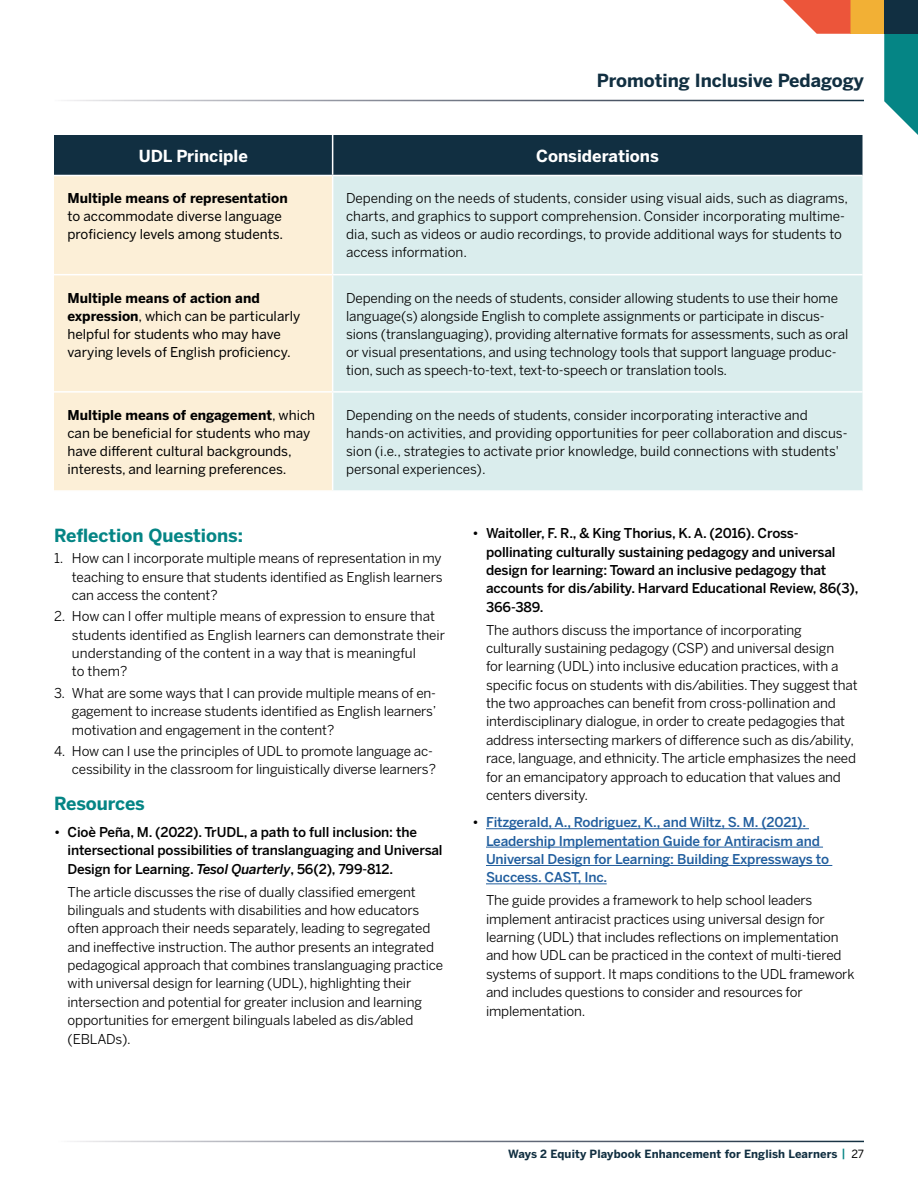
<style>
.page{position:relative;width:918px;height:1188px;background:#fff}
.page>*{position:absolute;margin:0;border:0;box-sizing:border-box;transform-origin:0 0}
.t1{font:700 18px "Benton Sans";color:#058585}
.t2{font:700 18px "Benton Sans";color:#112f41}
.t3{font:700 16.5px "Benton Sans";color:#fff}
.t4{font:13.5px/18.3px "Benton Sans";letter-spacing:-.01em;color:#000}
.t5{font:500 13.5px/18.3px "Benton Sans";letter-spacing:-.01em;color:#000}
.t6{font:13.5px/18px "Benton Sans";color:#000}
.t7{font:500 13.5px/18.3px "Benton Sans";letter-spacing:-.01em;color:#215e9e}
.t8{font:700 13.5px "Benton Sans";color:#000}
.t9{font:700 11.25px "Benton Sans";letter-spacing:.01em;color:#112f41}
.s1{font-weight:700}
.s2{font-style:italic}
.s3{color:#000}
.s4{font-weight:500;color:#058585}
.s5{font-weight:400;color:#000}
</style>
<div class="page">
<div style="left:850px;top:0;width:34px;height:34px;background:#f2b035"></div>
<svg style="left:783px;top:0;width:67px;height:34px"></svg>
<svg style="left:884px;top:34px;width:34px;height:101px"></svg>
<div style="left:884px;top:0;width:34px;height:34px;background:#112f41"></div>
<hr style="left:486px;top:828px;width:323px;height:1px;background:#215e9e">
<hr style="left:486px;top:847px;width:337px;height:1px;background:#215e9e">
<hr style="left:486px;top:865px;width:346px;height:1px;background:#215e9e">
<hr style="left:486px;top:884px;width:121px;height:1px;background:#215e9e">
<div style="left:54px;top:135px;width:808px;height:40px;background:#112f41"></div>
<div style="left:54px;top:176px;width:278px;height:314px;background:#fcefd7"></div>
<div style="left:333px;top:176px;width:529px;height:314px;background:#daeded"></div>
<hr style="left:332px;top:135px;width:1px;height:40px;background:#fff">
<hr style="left:54px;top:274px;width:279px;height:1px;background:#fff">
<hr style="left:333px;top:274px;width:529px;height:1px;background:#fff">
<hr style="left:54px;top:391px;width:279px;height:2px;background:#fff">
<hr style="left:333px;top:391px;width:529px;height:2px;background:#fff">
<h1 class="t2" style="left:597px;top:70px;width:269px">Promoting Inclusive Pedagogy</h1>
<p class="t3" style="left:139px;top:146px;width:111px">UDL Principle</p>
<p class="t3" style="left:536px;top:146px;width:124px">Considerations</p>
<p class="t8" style="left:68px;top:190px;width:222px">Multiple means of representation</p>
<p class="t6" style="left:68px;top:207px;width:217px">to accommodate diverse language proficiency levels among students.</p>
<p class="t4" style="left:346px;top:189px;width:504px">Depending on the needs of students, consider using visual aids, such as diagrams, charts, and graphics to support comprehension. Consider incorporating multime&shy;dia, such as videos or audio recordings, to provide additional ways for students to access information.</p>
<p class="t6" style="left:68px;top:288px;width:234px"><span class="s1">Multiple means of action and expression</span>, which can be particularly helpful for students who may have varying levels of English proficiency.</p>
<p class="t4" style="left:346px;top:288px;width:504px">Depending on the needs of students, consider allowing students to use their home language(s) alongside English to complete assignments or participate in discus&shy;sions (translanguaging), providing alternative formats for assessments, such as oral or visual presentations, and using technology tools that support language produc&shy;tion, such as speech-to-text, text-to-speech or translation tools.</p>
<p class="t6" style="left:68px;top:406px;width:249px"><span class="s1">Multiple means of engagement</span>, which can be beneficial for students who may have different cultural backgrounds, interests, and learning preferences.</p>
<p class="t4" style="left:346px;top:406px;width:503px">Depending on the needs of students, consider incorporating interactive and hands-on activities, and providing opportunities for peer collaboration and discus&shy;sion (i.e., strategies to activate prior knowledge, build connections with students' personal experiences).</p>
<h1 class="t1" style="left:54px;top:525px;width:191px">Reflection Questions:</h1>
<p class="t4" style="left:72px;top:549px;width:372px;text-align:justify;text-indent:-18px">1. How can I incorporate multiple means of representation in my teaching to ensure that students identified as English learners can access the content?</p>
<p class="t4" style="left:72px;top:607px;width:375px;text-indent:-18px">2. How can I offer multiple means of expression to ensure that students identified as English learners can demonstrate their understanding of the content in a way that is meaningful<br>to them?</p>
<p class="t4" style="left:72px;top:684px;width:366px;text-align:justify;text-indent:-18px">3. What are some ways that I can provide multiple means of en&shy;gagement to increase students identified as English learners’ motivation and engagement in the content?</p>
<p class="t4" style="left:54px;top:742px;width:383px;text-align:right">4. How can I use the principles of UDL to promote language ac&shy;cessibility in the classroom for linguistically diverse learners?</p>
<h1 class="t1" style="left:54px;top:792px;width:92px">Resources</h1>
<p class="t5" style="left:68px;top:823px;width:377px;text-indent:-14px">• Cioè‐Peña, M. (2022). TrUDL, a path to full inclusion: the intersectional possibilities of translanguaging and Universal<br>Design for Learning. <span class="s2">Tesol Quarterly</span>, 56(2), 799-812.</p>
<p class="t4" style="left:68px;top:882px;width:377px">The article discusses the rise of dually classified emergent bilinguals and students with disabilities and how educators often approach their needs separately, leading to segregated and ineffective instruction. The author presents an integrated pedagogical approach that combines translanguaging practice with universal design for learning (UDL), highlighting their intersection and potential for greater inclusion and learning opportunities for emergent bilinguals labeled as dis/abled (EBLADs).</p>
<p class="t5" style="left:486px;top:524px;width:374px;text-indent:-14px">• Waitoller, F. R., &amp; King Thorius, K. A. (2016). Cross&shy;pollinating culturally sustaining pedagogy and universal design for learning: Toward an inclusive pedagogy that accounts for dis/ability. Harvard Educational Review, 86(3), 366-389.</p>
<p class="t4" style="left:486px;top:620px;width:373px">The authors discuss the importance of incorporating culturally sustaining pedagogy (CSP) and universal design<br>for learning (UDL) into inclusive education practices, with a specific focus on students with dis/abilities. They suggest that the two approaches can benefit from cross-pollination and interdisciplinary dialogue, in order to create pedagogies that address intersecting markers of difference such as dis/ability, race, language, and ethnicity. The article emphasizes the need for an emancipatory approach to education that values and centers diversity.</p>
<p class="t7" style="left:486px;top:813px;width:345px;text-indent:-14px"><span class="s3">•</span> Fitzgerald, A., Rodriguez, K., and Wiltz, S. M. (2021).<br>Leadership Implementation Guide for Antiracism and Universal Design for Learning: Building Expressways to Success. CAST, Inc.</p>
<p class="t4" style="left:486px;top:891px;width:370px">The guide provides a framework to help school leaders implement antiracist practices using universal design for learning (UDL) that includes reflections on implementation and how UDL can be practiced in the context of multi-tiered systems of support. It maps conditions to the UDL framework and includes questions to consider and resources for implementation.</p>
<p class="t9" style="left:508px;top:1147px;width:357px">Ways 2 Equity Playbook Enhancement for English Learners <span class="s4">|</span> <span class="s5">27</span></p>
</div>
